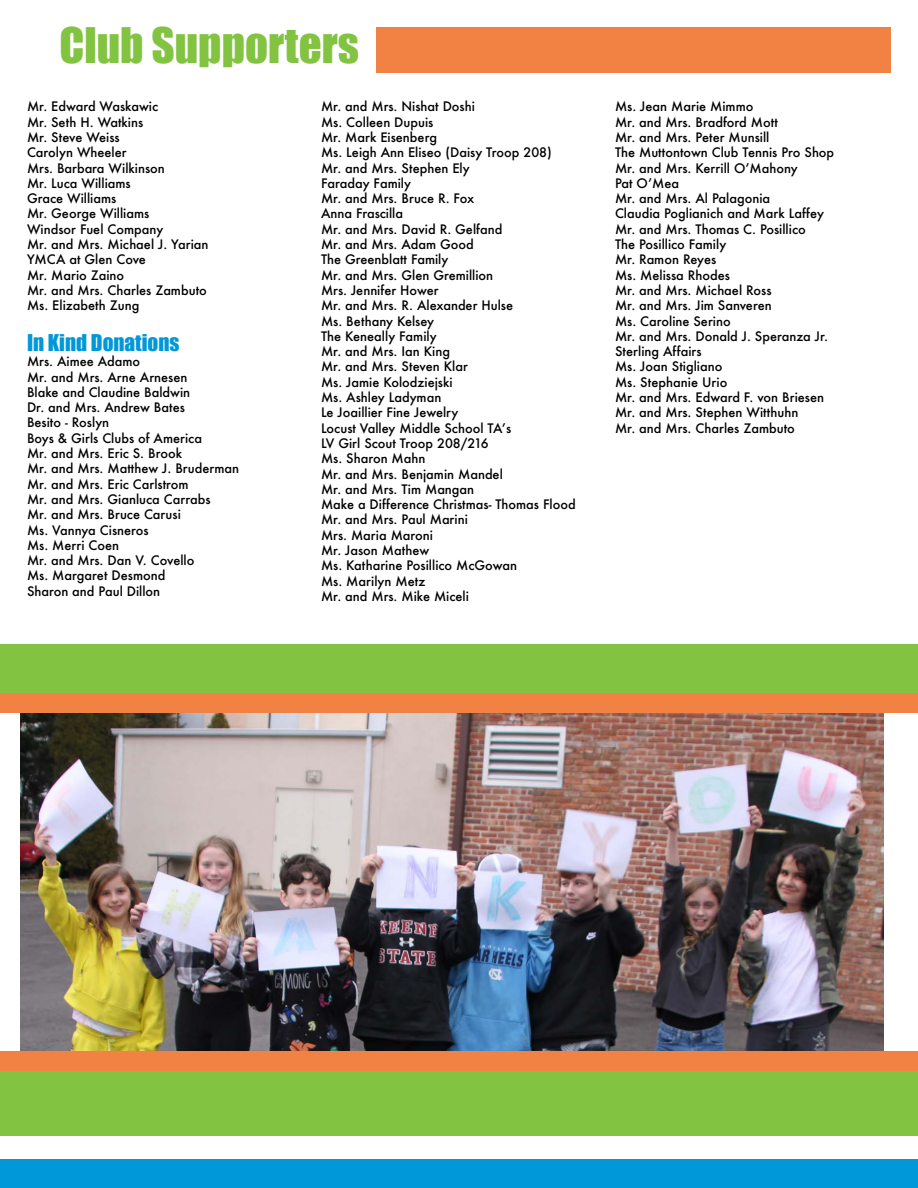
<style>
.page{position:relative;width:918px;height:1188px;background:#fff}
.page>*{position:absolute;margin:0;border:0;box-sizing:border-box;transform-origin:0 0}
.t1{font:45px "Impact";color:#82c341}
.t2{font:21.15px "Impact";color:#0098d8}
.t3{font:500 12.75px/15.3px "Futura";color:#000}
</style>
<div class="page">
<div style="left:0;top:1159px;width:918px;height:29px;background:#0098d8"></div>
<img style="left:20px;top:713px;width:864px;height:338px">
<div style="left:0;top:1070px;width:918px;height:66px;background:#82c341"></div>
<div style="left:0;top:1051px;width:918px;height:19px;background:#f18244"></div>
<div style="left:0;top:644px;width:918px;height:50px;background:#82c341"></div>
<div style="left:0;top:694px;width:918px;height:19px;background:#f18244"></div>
<div style="left:377px;top:27px;width:514px;height:45px;background:#f18244"></div>
<h1 class="t1" style="left:60px;top:10px;width:301px">Club Supporters</h1>
<p class="t3" style="left:27px;top:99px;width:183px">Mr. Edward Waskawic<br>Mr. Seth H. Watkins<br>Mr. Steve Weiss<br>Carolyn Wheeler<br>Mrs. Barbara Wilkinson<br>Mr. Luca Williams<br>Grace Williams<br>Mr. George Williams<br>Windsor Fuel Company<br>Mr. and Mrs. Michael J. Yarian<br>YMCA at Glen Cove<br>Mr. Mario Zaino<br>Mr. and Mrs. Charles Zambuto<br>Ms. Elizabeth Zung</p>
<h2 class="t2" style="left:27px;top:326px;width:154px">In Kind Donations</h2>
<p class="t3" style="left:27px;top:354px;width:214px">Mrs. Aimee Adamo<br>Mr. and Mrs. Arne Arnesen<br>Blake and Claudine Baldwin<br>Dr. and Mrs. Andrew Bates<br>Besito - Roslyn<br>Boys &amp; Girls Clubs of America<br>Mr. and Mrs. Eric S. Brook<br>Mr. and Mrs. Matthew J. Bruderman<br>Mr. and Mrs. Eric Carlstrom<br>Mr. and Mrs. Gianluca Carrabs<br>Mr. and Mrs. Bruce Carusi<br>Ms. Vannya Cisneros<br>Ms. Merri Coen<br>Mr. and Mrs. Dan V. Covello<br>Ms. Margaret Desmond<br>Sharon and Paul Dillon</p>
<p class="t3" style="left:321px;top:99px;width:256px">Mr. and Mrs. Nishat Doshi<br>Ms. Colleen Dupuis<br>Mr. Mark Eisenberg<br>Ms. Leigh Ann Eliseo (Daisy Troop 208)<br>Mr. and Mrs. Stephen Ely<br>Faraday Family<br>Mr. and Mrs. Bruce R. Fox<br>Anna Frascilla<br>Mr. and Mrs. David R. Gelfand<br>Mr. and Mrs. Adam Good<br>The Greenblatt Family<br>Mr. and Mrs. Glen Gremillion<br>Mrs. Jennifer Hower<br>Mr. and Mrs. R. Alexander Hulse<br>Ms. Bethany Kelsey<br>The Keneally Family<br>Mr. and Mrs. Ian King<br>Mr. and Mrs. Steven Klar<br>Ms. Jamie Kolodziejski<br>Ms. Ashley Ladyman<br>Le Joaillier Fine Jewelry<br>Locust Valley Middle School TA’s<br>LV Girl Scout Troop 208/216<br>Ms. Sharon Mahn<br>Mr. and Mrs. Benjamin Mandel<br>Mr. and Mrs. Tim Mangan<br>Make a Difference Christmas- Thomas Flood<br>Mr. and Mrs. Paul Marini<br>Mrs. Maria Maroni<br>Mr. Jason Mathew<br>Ms. Katharine Posillico McGowan<br>Ms. Marilyn Metz<br>Mr. and Mrs. Mike Miceli</p>
<p class="t3" style="left:615px;top:99px;width:221px">Ms. Jean Marie Mimmo<br>Mr. and Mrs. Bradford Mott<br>Mr. and Mrs. Peter Munsill<br>The Muttontown Club Tennis Pro Shop<br>Mr. and Mrs. Kerrill O’Mahony<br>Pat O’Mea<br>Mr. and Mrs. Al Palagonia<br>Claudia Poglianich and Mark Laffey<br>Mr. and Mrs. Thomas C. Posillico<br>The Posillico Family<br>Mr. Ramon Reyes<br>Ms. Melissa Rhodes<br>Mr. and Mrs. Michael Ross<br>Mr. and Mrs. Jim Sanveren<br>Ms. Caroline Serino<br>Mr. and Mrs. Donald J. Speranza Jr.<br>Sterling Affairs<br>Ms. Joan Stigliano<br>Ms. Stephanie Urio<br>Mr. and Mrs. Edward F. von Briesen<br>Mr. and Mrs. Stephen Witthuhn<br>Mr. and Mrs. Charles Zambuto</p>
</div>
